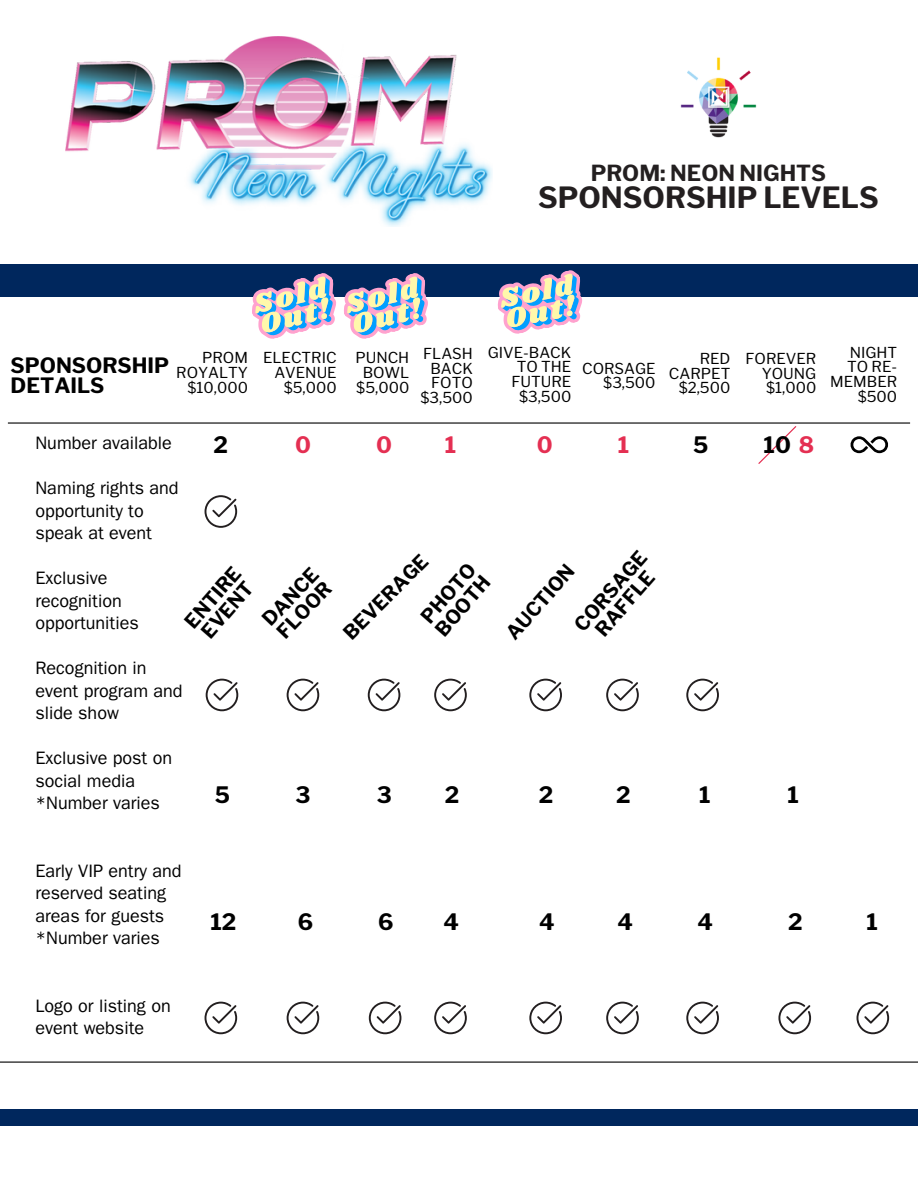
<style>
.page{position:relative;width:918px;height:1188px;background:#fff}
.page>*{position:absolute;margin:0;border:0;box-sizing:border-box;transform-origin:0 0}
.t1{font:700 29.1px "Libre Franklin";color:#231f20}
.t2{font:700 22.5px "Libre Franklin";color:#000}
.t3{font:700 22.5px "Libre Franklin";color:#e42f52}
.t4{font:700 22.05px "Libre Franklin";color:#231f20}
.t5{font:700 21px/20.2px "Libre Franklin";color:#000}
.t6{font:700 19.5px/19.2px "Libre Franklin";color:#000}
.t7{font:18px/22.5px "Franklin Gothic LT Pro";color:#000}
.t8{font:15px/14.7px "Libre Franklin";color:#000;text-align:right}
.s1{color:#e42f52}
</style>
<div class="page">
<div style="left:0;top:264px;width:918px;height:33px;background:#00275d"></div>
<hr style="left:8px;top:422px;width:902px;height:2px;background:#000">
<hr style="left:0;top:1062px;width:918px;height:1px;background:#000">
<div style="left:0;top:1109px;width:918px;height:17px;background:#00275d"></div>
<img style="left:680px;top:57px;width:77px;height:81px">
<svg style="left:205px;top:495px;width:32px;height:33px"></svg>
<svg style="left:850px;top:436px;width:38px;height:17px"></svg>
<svg style="left:287px;top:1002px;width:32px;height:32px"></svg>
<svg style="left:369px;top:1002px;width:32px;height:32px"></svg>
<svg style="left:778px;top:1002px;width:33px;height:32px"></svg>
<svg style="left:686px;top:1002px;width:33px;height:32px"></svg>
<svg style="left:606px;top:1002px;width:33px;height:32px"></svg>
<svg style="left:205px;top:1002px;width:32px;height:32px"></svg>
<svg style="left:434px;top:1002px;width:33px;height:32px"></svg>
<svg style="left:529px;top:1002px;width:33px;height:32px"></svg>
<svg style="left:857px;top:1002px;width:32px;height:32px"></svg>
<svg style="left:606px;top:679px;width:33px;height:32px"></svg>
<svg style="left:287px;top:679px;width:32px;height:32px"></svg>
<svg style="left:368px;top:679px;width:32px;height:32px"></svg>
<svg style="left:434px;top:679px;width:33px;height:32px"></svg>
<svg style="left:529px;top:679px;width:33px;height:32px"></svg>
<svg style="left:206px;top:679px;width:32px;height:32px"></svg>
<svg style="left:686px;top:679px;width:33px;height:32px"></svg>
<svg style="left:497px;top:270px;width:86px;height:64px"></svg>
<svg style="left:758px;top:426px;width:38px;height:38px"></svg>
<img style="left:65px;top:36px;width:428px;height:191px">
<svg style="left:252px;top:273px;width:176px;height:66px"></svg>
<p class="t4" style="left:591px;top:160px;width:237px">PROM: NEON NIGHTS</p>
<p class="t1" style="left:538px;top:180px;width:342px">SPONSORSHIP LEVELS</p>
<p class="t5" style="left:11px;top:355px;width:160px">SPONSORSHIP<br>DETAILS</p>
<p class="t8" style="left:202px;top:351px;width:47px">PROM</p>
<p class="t8" style="left:176px;top:365px;width:73px">ROYALTY</p>
<p class="t8" style="left:188px;top:380px;width:62px">$10,000</p>
<p class="t8" style="left:263px;top:351px;width:75px">ELECTRIC</p>
<p class="t8" style="left:274px;top:365px;width:64px">AVENUE</p>
<p class="t8" style="left:284px;top:380px;width:55px">$5,000</p>
<p class="t8" style="left:355px;top:351px;width:55px;text-align:center">PUNCH<br>BOWL</p>
<p class="t8" style="left:356px;top:380px;width:55px">$5,000</p>
<p class="t8" style="left:423px;top:346px;width:51px">FLASH</p>
<p class="t8" style="left:430px;top:361px;width:44px">BACK</p>
<p class="t8" style="left:431px;top:376px;width:43px">FOTO</p>
<p class="t8" style="left:421px;top:390px;width:54px">$3,500</p>
<p class="t8" style="left:488px;top:345px;width:85px">GIVE-BACK</p>
<p class="t8" style="left:512px;top:360px;width:61px;text-align:center">TO THE<br>FUTURE</p>
<p class="t8" style="left:519px;top:389px;width:54px">$3,500</p>
<p class="t8" style="left:582px;top:361px;width:75px">CORSAGE</p>
<p class="t8" style="left:603px;top:376px;width:54px">$3,500</p>
<p class="t8" style="left:669px;top:351px;width:63px">RED<br>CARPET</p>
<p class="t8" style="left:679px;top:380px;width:53px">$2,500</p>
<p class="t8" style="left:746px;top:351px;width:72px">FOREVER<br>YOUNG</p>
<p class="t8" style="left:766px;top:380px;width:52px">$1,000</p>
<p class="t8" style="left:850px;top:345px;width:49px">NIGHT</p>
<p class="t8" style="left:830px;top:360px;width:68px">TO RE-<br>MEMBER</p>
<p class="t8" style="left:858px;top:389px;width:41px">$500</p>
<p class="t2" style="left:214px;top:431px;width:16px">2</p>
<p class="t3" style="left:295px;top:431px;width:17px">0</p>
<p class="t3" style="left:376px;top:431px;width:17px">0</p>
<p class="t3" style="left:445px;top:431px;width:13px">1</p>
<p class="t3" style="left:537px;top:431px;width:17px">0</p>
<h3 class="t3" style="left:618px;top:431px;width:13px">1</h3>
<h3 class="t2" style="left:693px;top:431px;width:17px">5</h3>
<h3 class="t2" style="left:764px;top:431px;width:52px">10 <span class="s1">8</span></h3>
<h1 class="t7" style="left:35px;top:434px;width:138px">Number available</h1>
<p class="t7" style="left:35px;top:479px;width:145px">Naming rights and opportunity to speak at event</p>
<p class="t7" style="left:35px;top:569px;width:105px">Exclusive recognition opportunities</p>
<p class="t7" style="left:35px;top:659px;width:149px">Recognition in event program and slide show</p>
<h2 class="t7" style="left:35px;top:749px;width:138px">Exclusive post on social media *Number varies</h2>
<h3 class="t6" style="left:571px;top:622px;width:100px;text-align:center;rotate:-49deg">CORSAGE<br>RAFFLE</h3>
<p class="t6" style="left:340px;top:629px;width:112px;rotate:-45deg">BEVERAGE</p>
<h3 class="t6" style="left:182px;top:619px;width:75px;rotate:-49deg">ENTIRE<br>EVENT</h3>
<h3 class="t6" style="left:418px;top:614px;width:74px;rotate:-49deg">PHOTO<br>BOOTH</h3>
<h3 class="t6" style="left:503px;top:630px;width:94px;rotate:-49deg">AUCTION</h3>
<p class="t6" style="left:259px;top:616px;width:73px;rotate:-46deg">DANCE<br>FLOOR</p>
<p class="t2" style="left:215px;top:781px;width:17px">5</p>
<p class="t2" style="left:296px;top:781px;width:17px">3</p>
<p class="t2" style="left:377px;top:781px;width:17px">3</p>
<p class="t2" style="left:445px;top:781px;width:16px">2</p>
<p class="t2" style="left:539px;top:781px;width:16px">2</p>
<p class="t2" style="left:616px;top:781px;width:16px">2</p>
<p class="t2" style="left:699px;top:781px;width:13px">1</p>
<p class="t2" style="left:787px;top:781px;width:13px">1</p>
<p class="t7" style="left:35px;top:862px;width:148px">Early VIP entry and reserved seating areas for guests *Number varies</p>
<p class="t7" style="left:35px;top:997px;width:137px">Logo or listing on event website</p>
<p class="t2" style="left:211px;top:908px;width:27px">12</p>
<p class="t2" style="left:298px;top:908px;width:17px">6</p>
<h2 class="t2" style="left:378px;top:908px;width:17px">6</h2>
<h2 class="t2" style="left:443px;top:908px;width:17px">4</h2>
<h2 class="t2" style="left:539px;top:908px;width:17px">4</h2>
<h2 class="t2" style="left:617px;top:908px;width:17px">4</h2>
<h2 class="t2" style="left:698px;top:908px;width:17px">4</h2>
<h2 class="t2" style="left:788px;top:908px;width:16px">2</h2>
<p class="t2" style="left:866px;top:908px;width:13px">1</p>
</div>
